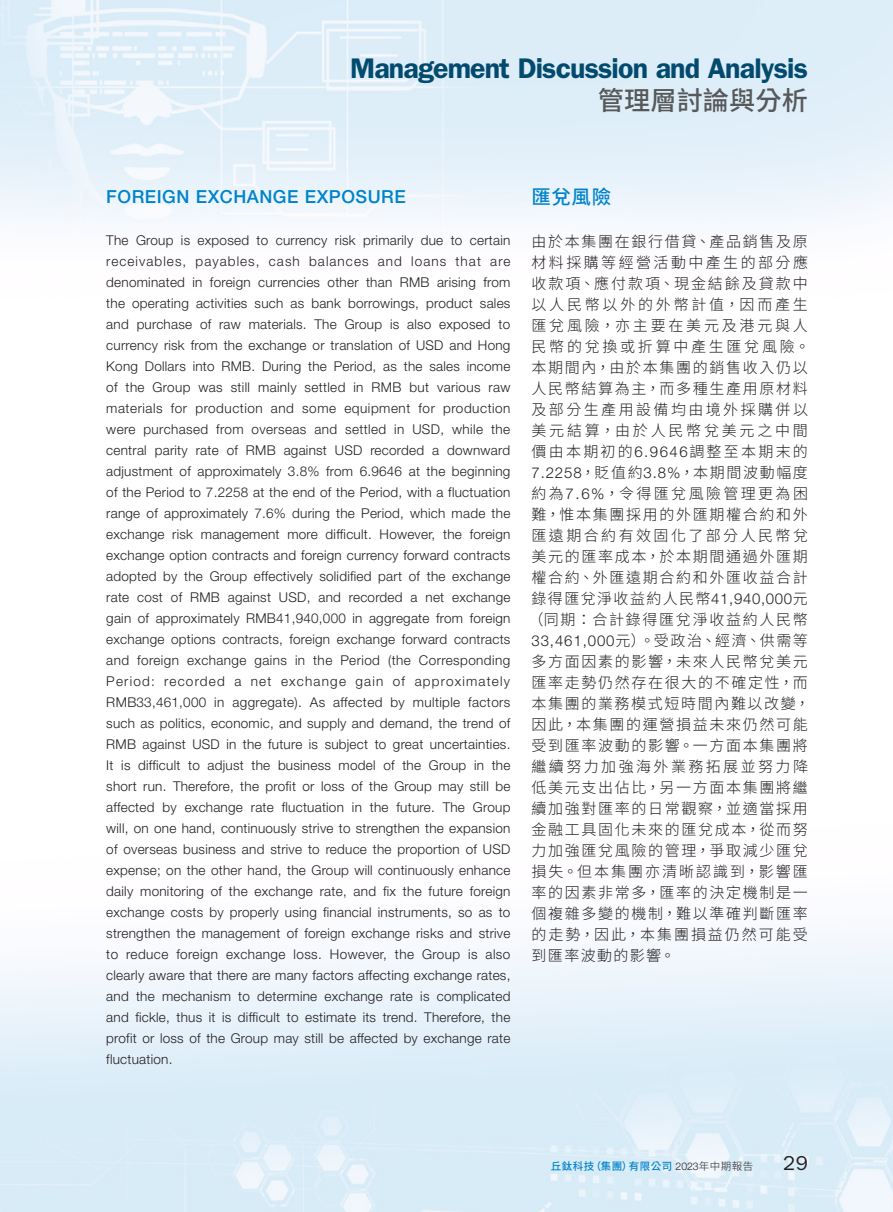
<style>
.page{position:relative;width:893px;height:1212px;background:#fff}
.page>*{position:absolute;margin:0;border:0;box-sizing:border-box;transform-origin:0 0}
.t1{font:600 28.5px "ITC Franklin Gothic Std";letter-spacing:-.03em;color:#024a6e}
.t2{font:500 26.25px "Source Han Sans TC";color:#57585a}
.t3{font:20.25px "ITC Franklin Gothic Std";color:#231f20}
.C_Heading_1{font:500 19.5px "Source Han Sans TC";color:#0083ca}
.Heading_1{font:500 18px "Helvetica Neue LT Std";letter-spacing:.03em;color:#0083ca}
.C_Body_Text{font:300 15px/21px "Source Han Sans TC";letter-spacing:.11em;color:#231f20}
.Body_Text{font:300 13.5px/21px "Helvetica Neue LT Std";letter-spacing:.02em;color:#231f20;text-align:justify}
.t4{font:500 10.5px "Source Han Sans TC";letter-spacing:.05em;color:#0083ca}
.s1{font-family:"Helvetica Neue LT Std"}
.s2{font-family:"Helvetica Neue LT Std";font-weight:300;color:#231f20}
.s3{font-weight:300;color:#231f20}
</style>
<div class="page">
<img style="left:0;top:0;width:893px;height:1212px">
<h1 class="t1" style="left:350px;top:52px;width:459px">Management Discussion and Analysis</h1>
<h2 class="t2" style="left:598px;top:86px;width:211px">管理層討論與分析</h2>
<p class="Heading_1" style="left:106px;top:186px;width:301px">FOREIGN EXCHANGE EXPOSURE</p>
<p class="Body_Text" style="left:106px;top:230px;width:406px">The Group is exposed to currency risk primarily due to certain receivables, payables, cash balances and loans that are denominated in foreign currencies other than RMB arising from the operating activities such as bank borrowings, product sales and purchase of raw materials. The Group is also exposed to currency risk from the exchange or translation of USD and Hong Kong Dollars into RMB. During the Period, as the sales income of the Group was still mainly settled in RMB but various raw materials for production and some equipment for production were purchased from overseas and settled in USD, while the central parity rate of RMB against USD recorded a downward adjustment of approximately 3.8% from 6.9646 at the beginning of the Period to 7.2258 at the end of the Period, with a fluctuation range of approximately 7.6% during the Period, which made the exchange risk management more difficult. However, the foreign exchange option contracts and foreign currency forward contracts adopted by the Group effectively solidified part of the exchange rate cost of RMB against USD, and recorded a net exchange gain of approximately RMB41,940,000 in aggregate from foreign exchange options contracts, foreign exchange forward contracts and foreign exchange gains in the Period (the Corresponding Period: recorded a net exchange gain of approximately RMB33,461,000 in aggregate). As affected by multiple factors such as politics, economic, and supply and demand, the trend of RMB against USD in the future is subject to great uncertainties.<br>It is difficult to adjust the business model of the Group in the short run. Therefore, the profit or loss of the Group may still be affected by exchange rate fluctuation in the future. The Group will, on one hand, continuously strive to strengthen the expansion of overseas business and strive to reduce the proportion of USD expense; on the other hand, the Group will continuously enhance daily monitoring of the exchange rate, and fix the future foreign exchange costs by properly using financial instruments, so as to strengthen the management of foreign exchange risks and strive to reduce foreign exchange loss. However, the Group is also clearly aware that there are many factors affecting exchange rates, and the mechanism to determine exchange rate is complicated and fickle, thus it is difficult to estimate its trend. Therefore, the profit or loss of the Group may still be affected by exchange rate fluctuation.</p>
<p class="C_Heading_1" style="left:531px;top:186px;width:81px">匯兌風險</p>
<p class="C_Body_Text" style="left:528px;top:231px;width:283px">由於本集團在銀行借貸、產品銷售及原材料採購等經營活動中產生的部分應收款項、應付款項、現金結餘及貸款中以人民幣以外的外幣計值，因而產生匯兌風險，亦主要在美元及港元與人民幣的兌換或折算中產生匯兌風險。本期間內，由於本集團的銷售收入仍以人民幣結算為主，而多種生產用原材料及部分生產用設備均由境外採購併以美元結算，由於人民幣兌美元之中間價由本期初的<span class="s1">6.9646</span>調整至本期末的<br><span class="s1">7.2258</span>，貶值約<span class="s1">3.8%</span>，本期間波動幅度約為<span class="s1">7.6%</span>，令得匯兌風險管理更為困難，惟本集團採用的外匯期權合約和外匯遠期合約有效固化了部分人民幣兌美元的匯率成本，於本期間通過外匯期權合約、外匯遠期合約和外匯收益合計錄得匯兌淨收益約人民幣<span class="s1">41,940,000</span>元（同期：合計錄得匯兌淨收益約人民幣<br><span class="s1">33,461,000</span>元）。受政治、經濟、供需等多方面因素的影響，未來人民幣兌美元匯率走勢仍然存在很大的不確定性，而本集團的業務模式短時間內難以改變，因此，本集團的運營損益未來仍然可能受到匯率波動的影響。一方面本集團將繼續努力加強海外業務拓展並努力降低美元支出佔比，另一方面本集團將繼續加強對匯率的日常觀察，並適當採用金融工具固化未來的匯兌成本，從而努力加強匯兌風險的管理，爭取減少匯兌損失。但本集團亦清晰認識到，影響匯率的因素非常多，匯率的決定機制是一個複雜多變的機制，難以準確判斷匯率的走勢，因此，本集團損益仍然可能受到匯率波動的影響。</p>
<p class="t4" style="left:551px;top:1160px;width:204px">丘鈦科技（集團）有限公司 <span class="s2">2023</span><span class="s3">年中期報告</span></p>
<h3 class="t3" style="left:783px;top:1151px;width:26px">29</h3>
</div>
